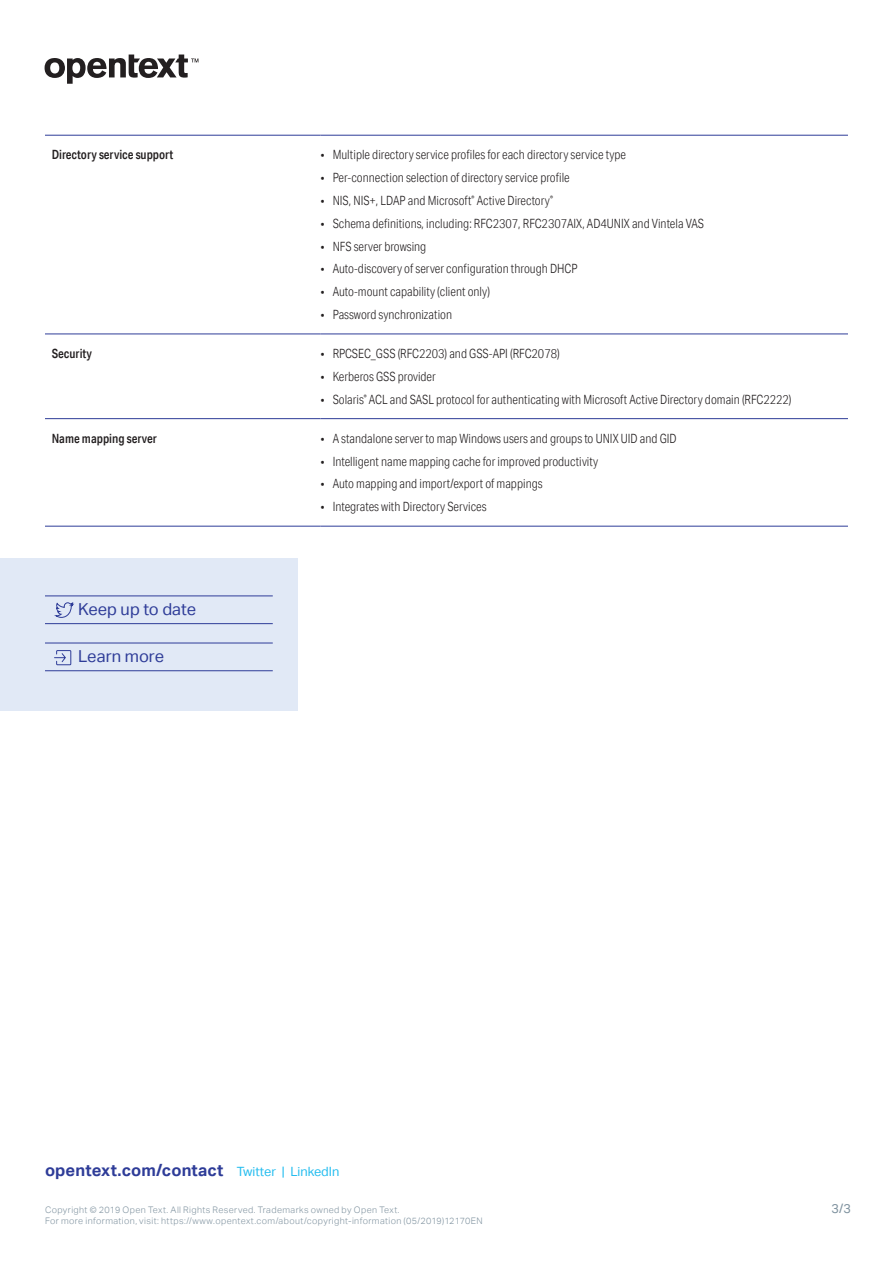
<style>
.page{position:relative;width:893px;height:1263px;background:#fff}
.page>*{position:absolute;margin:0;border:0;box-sizing:border-box;transform-origin:0 0}
.Links_-_last_page{font:16.5px "Aktiv Grotesk";color:#2e3c98}
.t1{font:700 16.5px "Aktiv Grotesk";letter-spacing:.005em;color:#2e3c98}
.t2{font:300 12.75px "Aktiv Grotesk Cd";color:#231f20}
.Table_H2{font:500 12.75px "Aktiv Grotesk Cd";color:#231f20}
.t3{font:12.75px "Aktiv Grotesk";color:#25bdef}
.t4{font:12.75px "Aktiv Grotesk";color:#7f929f}
.t5{font:300 9px "Aktiv Grotesk";letter-spacing:.04em;color:#7f929f}
</style>
<div class="page">
<svg style="left:45px;top:55px;width:153px;height:29px"></svg>
<hr style="left:45px;top:135px;width:276px;height:1px;background:#2e3c98">
<hr style="left:321px;top:135px;width:527px;height:1px;background:#2e3c98">
<hr style="left:45px;top:334px;width:276px;height:1px;background:#2e3c98">
<hr style="left:321px;top:334px;width:527px;height:1px;background:#2e3c98">
<hr style="left:45px;top:418px;width:276px;height:1px;background:#2e3c98">
<hr style="left:321px;top:418px;width:527px;height:1px;background:#2e3c98">
<hr style="left:45px;top:526px;width:276px;height:1px;background:#2e3c98">
<hr style="left:321px;top:526px;width:527px;height:1px;background:#2e3c98">
<div style="left:0;top:558px;width:297px;height:153px;background:#e1e9f6"></div>
<hr style="left:45px;top:595px;width:228px;height:1px;background:#2e3c98">
<hr style="left:45px;top:623px;width:228px;height:1px;background:#2e3c98">
<hr style="left:45px;top:643px;width:228px;height:1px;background:#2e3c98">
<hr style="left:45px;top:670px;width:228px;height:1px;background:#2e3c98">
<svg style="left:54px;top:602px;width:20px;height:16px"></svg>
<svg style="left:54px;top:650px;width:18px;height:16px"></svg>
<p class="Table_H2" style="left:52px;top:147px;width:123px">Directory service support</p>
<p class="t2" style="left:321px;top:147px;width:307px">• Multiple directory service profiles for each directory service type</p>
<p class="t2" style="left:321px;top:170px;width:251px">• Per-connection selection of directory service profile</p>
<p class="t2" style="left:321px;top:193px;width:234px">• NIS, NIS+, LDAP and Microsoft<sup>®</sup> Active Directory<sup>®</sup></p>
<p class="t2" style="left:321px;top:216px;width:385px">• Schema definitions, including: RFC2307, RFC2307AIX, AD4UNIX and Vintela VAS</p>
<p class="t2" style="left:321px;top:239px;width:107px">• NFS server browsing</p>
<p class="t2" style="left:321px;top:261px;width:258px">• Auto-discovery of server configuration through DHCP</p>
<p class="t2" style="left:321px;top:284px;width:171px">• Auto-mount capability (client only)</p>
<p class="t2" style="left:321px;top:307px;width:133px">• Password synchronization</p>
<p class="Table_H2" style="left:52px;top:346px;width:42px">Security</p>
<p class="t2" style="left:321px;top:346px;width:241px">• RPCSEC_GSS (RFC2203) and GSS-API (RFC2078)</p>
<p class="t2" style="left:321px;top:369px;width:117px">• Kerberos GSS provider</p>
<p class="t2" style="left:321px;top:392px;width:472px">• Solaris<sup>®</sup> ACL and SASL protocol for authenticating with Microsoft Active Directory domain (RFC2222)</p>
<p class="Table_H2" style="left:52px;top:430px;width:106px">Name mapping server</p>
<p class="t2" style="left:321px;top:431px;width:357px">• A standalone server to map Windows users and groups to UNIX UID and GID</p>
<p class="t2" style="left:321px;top:454px;width:279px">• Intelligent name mapping cache for improved productivity</p>
<p class="t2" style="left:321px;top:476px;width:223px">• Auto mapping and import/export of mappings</p>
<p class="t2" style="left:321px;top:499px;width:167px">• Integrates with Directory Services</p>
<p class="Links_-_last_page" style="left:78px;top:600px;width:120px">Keep up to date</p>
<p class="Links_-_last_page" style="left:78px;top:647px;width:88px">Learn more</p>
<p class="t1" style="left:45px;top:1160px;width:180px">opentext.com/contact</p>
<p class="t3" style="left:237px;top:1164px;width:104px">Twitter | LinkedIn</p>
<p class="t5" style="left:45px;top:1205px;width:356px">Copyright © 2019 Open Text. All Rights Reserved. Trademarks owned by Open Text.</p>
<p class="t4" style="left:832px;top:1201px;width:21px">3/3</p>
<p class="t5" style="left:45px;top:1215px;width:439px">For more information, visit: https://www.opentext.com/about/copyright-information (05/2019)12170EN</p>
</div>
